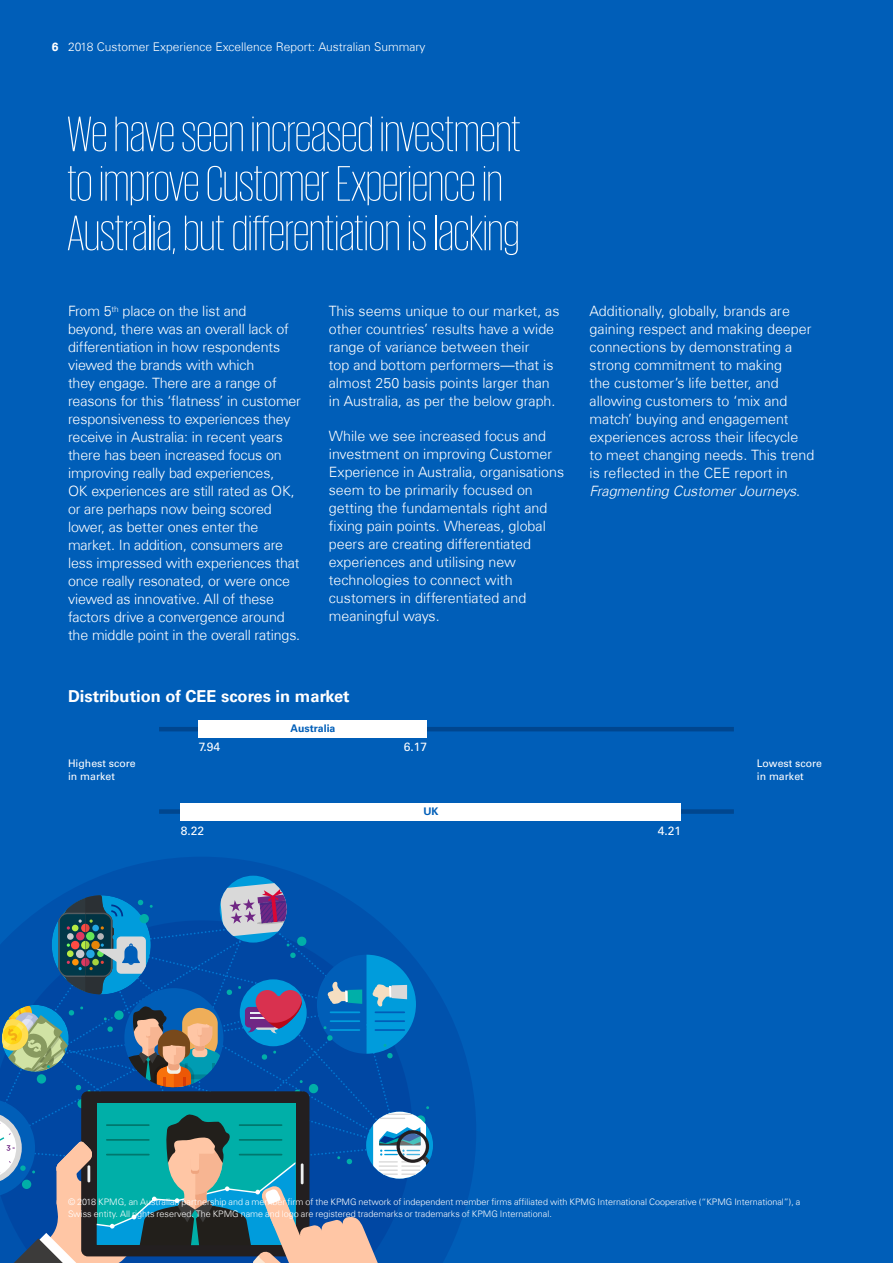
<style>
.page{position:relative;width:893px;height:1263px;background:#005eb8}
.page>*{position:absolute;margin:0;border:0;box-sizing:border-box;transform-origin:0 0}
.t1{font:200 51px/49.5px "KPMG";color:#fff}
.t2{font:700 16.5px "Universfor KPMG";color:#fff}
.Body{font:300 14.25px/18px "Universfor KPMG";color:#fff}
.t3{font:300 12px "Universfor KPMG";color:#fff}
.t4{font:12px "Univers LT Std";color:#fff}
.t5{font:10.5px/12.6px "Univers LT Std";color:#fff}
.t6{font:700 10.5px "Univers LT Std";color:#005eb8}
.t7{font:300 9px/12px "Universfor KPMG";color:#fff}
.s1{font-weight:700}
.s2{font-style:italic}
</style>
<div class="page">
<svg style="left:90px;top:857px;width:386px;height:406px"></svg>
<div style="left:220px;top:876px;width:67px;height:66px;background:#009cdc;border-radius:50%"></div>
<svg style="left:0;top:881px;width:433px;height:382px"></svg>
<div style="left:159px;top:809px;width:575px;height:5px;background:#00468f"></div>
<hr style="left:159px;top:727px;width:575px;height:4px;background:#00468f">
<div style="left:181px;top:803px;width:500px;height:17px;background:#fff"></div>
<div style="left:199px;top:721px;width:228px;height:17px;background:#fff"></div>
<p class="t3" style="left:52px;top:40px;width:375px"><span class="s1">6</span> 2018 Customer Experience Excellence Report: Australian Summary</p>
<h1 class="t1" style="left:67px;top:108px;width:455px">We have seen increased investment to improve Customer Experience in<br>Australia, but differentiation is lacking</h1>
<p class="Body" style="left:68px;top:302px;width:235px">From 5<sup>th</sup> place on the list and<br>beyond, there was an overall lack of differentiation in how respondents viewed the brands with which<br>they engage. There are a range of reasons for this ‘flatness’ in customer responsiveness to experiences they receive in Australia: in recent years there has been increased focus on improving really bad experiences,<br>OK experiences are still rated as OK, or are perhaps now being scored lower, as better ones enter the market. In addition, consumers are less impressed with experiences that once really resonated, or were once viewed as innovative. All of these factors drive a convergence around the middle point in the overall ratings.</p>
<p class="Body" style="left:329px;top:302px;width:232px">This seems unique to our market, as other countries’ results have a wide range of variance between their<br>top and bottom performers—that is almost 250 basis points larger than in Australia, as per the below graph.</p>
<p class="Body" style="left:329px;top:427px;width:237px">While we see increased focus and investment on improving Customer<br>Experience in Australia, organisations seem to be primarily focused on getting the fundamentals right and fixing pain points. Whereas, global peers are creating differentiated experiences and utilising new technologies to connect with customers in differentiated and meaningful ways.</p>
<h2 class="t2" style="left:68px;top:686px;width:283px">Distribution of CEE scores in market</h2>
<p class="t6" style="left:291px;top:722px;width:46px">Australia</p>
<p class="t4" style="left:199px;top:739px;width:23px">7.94</p>
<p class="t4" style="left:404px;top:739px;width:25px">6.17</p>
<p class="Body" style="left:590px;top:302px;width:226px">Additionally, globally, brands are gaining respect and making deeper connections by demonstrating a strong commitment to making<br>the customer’s life better, and allowing customers to ‘mix and match’ buying and engagement experiences across their lifecycle to meet changing needs. This trend is reflected in the CEE report in<br><span class="s2">Fragmenting Customer Journeys</span>.</p>
<p class="t5" style="left:68px;top:757px;width:69px">Highest score in market</p>
<p class="t5" style="left:757px;top:757px;width:67px">Lowest score in market</p>
<p class="t6" style="left:423px;top:805px;width:17px">UK</p>
<p class="t4" style="left:181px;top:823px;width:25px">8.22</p>
<p class="t4" style="left:658px;top:823px;width:25px">4.21</p>
<p class="t7" style="left:68px;top:1195px;width:734px">© 2018 KPMG, an Australian partnership and a member firm of the KPMG network of independent member firms affiliated with KPMG International Cooperative (“KPMG International”), a<br>Swiss entity. All rights reserved. The KPMG name and logo are registered trademarks or trademarks of KPMG International.</p>
</div>
